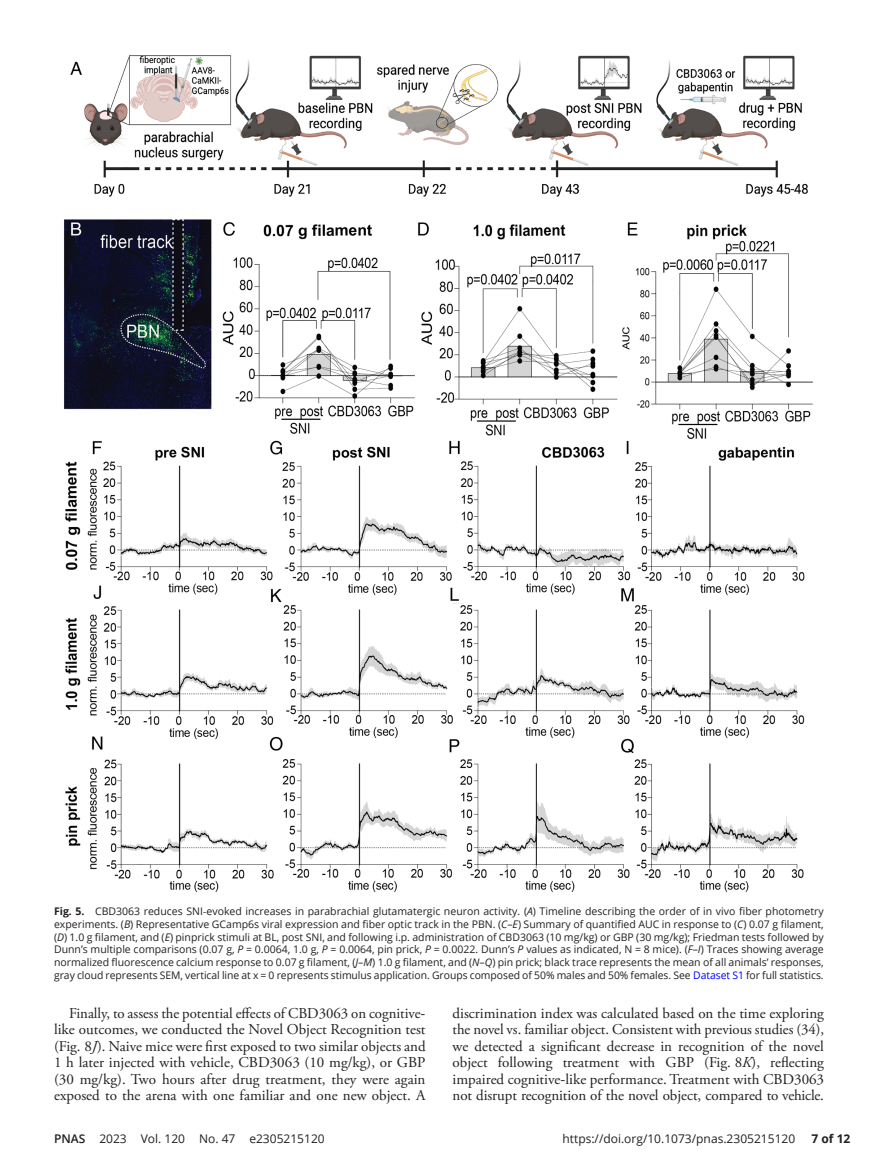
<style>
.page{position:relative;width:878px;height:1175px;background:#fff}
.page>*{position:absolute;margin:0;border:0;box-sizing:border-box;transform-origin:0 0}
.t1{font:15px/16.5px "Adobe Garamond Pro";color:#231f20;text-align:justify}
.t2{font:12px "Open Sans";color:#231f20}
.t3{font:700 12px "Open Sans";color:#231f20}
.t4{font:10.5px/12.8px "Open Sans";color:#231f20;text-align:justify}
.s1{font-weight:700}
.s2{font-family:"STIX"}
.s3{font-style:italic}
.s4{color:#00f}
.s5{font-weight:600}
</style>
<div class="page">
<img style="left:64px;top:55px;width:749px;height:837px">
<p class="t4" style="left:54px;top:904px;width:771px"><span class="s1">Fig. 5.</span> CBD3063 reduces SNI<span class="s2">-</span>evoked increases in parabrachial glutamatergic neuron activity. (<span class="s3">A</span>) Timeline describing the order of in vivo fiber photometry experiments. (<span class="s3">B</span>) Representative GCamp6s viral expression and fiber optic track in the PBN. (<span class="s3">C</span>–<span class="s3">E</span>) Summary of quantified AUC in response to (<span class="s3">C</span>) 0.07 g filament, (<span class="s3">D</span>) 1.0 g filament, and (<span class="s3">E</span>) pinprick stimuli at BL, post SNI, and following i.p. administration of CBD3063 (10 mg/kg) or GBP (30 mg/kg); Friedman tests followed by Dunn’s multiple comparisons (0.07 g, <span class="s3">P</span> = 0.0064, 1.0 g, <span class="s3">P</span> = 0.0064, pin prick, <span class="s3">P</span> = 0.0022. Dunn’s <span class="s3">P</span> values as indicated, N = 8 mice). (<span class="s3">F</span>–<span class="s3">I</span>) Traces showing average normalized fluorescence calcium response to 0.07 g filament, (<span class="s3">J</span>–<span class="s3">M</span>) 1.0 g filament, and (<span class="s3">N</span>–<span class="s3">Q</span>) pin prick; black trace represents the mean of all animals’ responses, gray cloud represents SEM, vertical line at x = 0 represents stimulus application. Groups composed of 50% males and 50% females. See <span class="s4">Dataset S1</span> for full statistics.</p>
<p class="t1" style="left:54px;top:1005px;width:373px;text-indent:15px">Finally, to assess the potential effects of CBD3063 on cognitive&shy;like outcomes, we conducted the Novel Object Recognition test (Fig. 8<span class="s3">J</span>). Naive mice were first exposed to two similar objects and 1 h later injected with vehicle, CBD3063 (10 mg/kg), or GBP (30 mg/kg). Two hours after drug treatment, they were again exposed to the arena with one familiar and one new object. A</p>
<p class="t1" style="left:452px;top:1005px;width:373px">discrimination index was calculated based on the time exploring the novel vs. familiar object. Consistent with previous studies (34), we detected a significant decrease in recognition of the novel object following treatment with GBP (Fig. 8<span class="s3">K</span>), reflecting impaired cognitive<span class="s2">-</span>like performance. Treatment with CBD3063 not disrupt recognition of the novel object, compared to vehicle.</p>
<p class="t2" style="left:54px;top:1130px;width:272px"><span class="s5">PNAS</span> 2023 Vol. 120 No. 47 e2305215120</p>
<p class="t2" style="left:562px;top:1130px;width:234px">https://doi.org/10.1073/pnas.2305215120</p>
<p class="t3" style="left:811px;top:1130px;width:40px">7 of 12</p>
</div>
